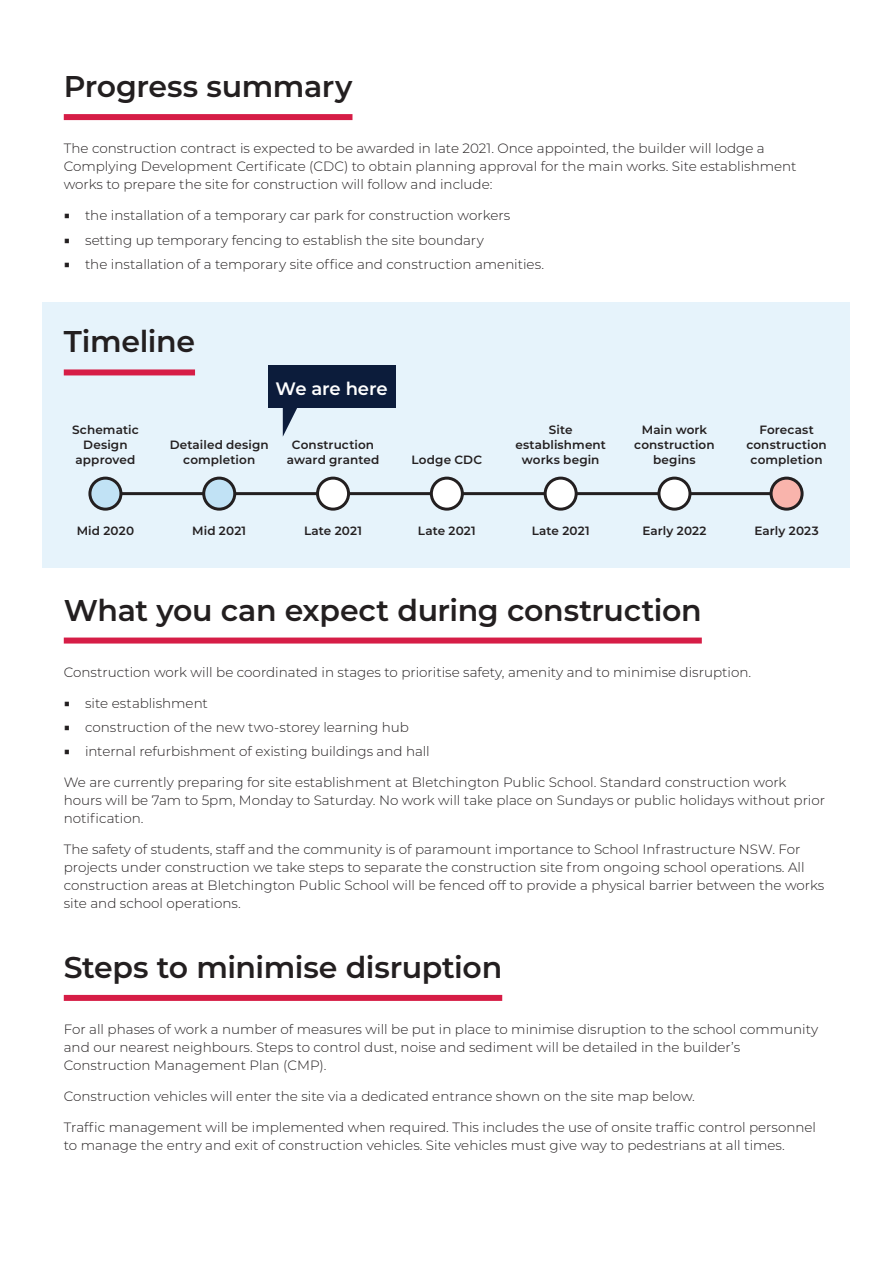
<style>
.page{position:relative;width:893px;height:1263px;background:#fff}
.page>*{position:absolute;margin:0;border:0;box-sizing:border-box;transform-origin:0 0}
.t1{font:600 30px "Montserrat";letter-spacing:-.015em;color:#231f20}
.t2{font:600 18px "Montserrat";letter-spacing:-.015em;color:#fff}
.t3{font:300 13.5px/18px "Montserrat";color:#231f20}
.t4{font:600 12px/15px "Montserrat";letter-spacing:.01em;color:#231f20;text-align:center}
.s1{font-size:11.55px}
</style>
<div class="page">
<div style="left:43px;top:302px;width:807px;height:265px;background:#e6f3fb"></div>
<div style="left:64px;top:369px;width:131px;height:6px;background:#d61d46"></div>
<div style="left:64px;top:114px;width:288px;height:6px;background:#d61d46"></div>
<hr style="left:103px;top:492px;width:681px;height:3px;background:#231f20">
<div style="left:268px;top:365px;width:127px;height:43px;background:#0c1c3b"></div>
<svg style="left:283px;top:408px;width:14px;height:28px"></svg>
<div style="left:90px;top:478px;width:31px;height:31px;background:#c1e2f5;border-radius:50%"></div>
<div style="left:88px;top:477px;width:34px;height:34px;border:3px solid #231f20;border-radius:50%"></div>
<div style="left:204px;top:478px;width:31px;height:31px;background:#c1e2f5;border-radius:50%"></div>
<div style="left:202px;top:477px;width:34px;height:34px;border:3px solid #231f20;border-radius:50%"></div>
<div style="left:318px;top:478px;width:31px;height:31px;background:#fff;border-radius:50%"></div>
<div style="left:316px;top:477px;width:34px;height:34px;border:3px solid #231f20;border-radius:50%"></div>
<div style="left:431px;top:478px;width:31px;height:31px;background:#fff;border-radius:50%"></div>
<div style="left:430px;top:477px;width:34px;height:34px;border:3px solid #231f20;border-radius:50%"></div>
<div style="left:545px;top:478px;width:31px;height:31px;background:#fff;border-radius:50%"></div>
<div style="left:544px;top:477px;width:34px;height:34px;border:3px solid #231f20;border-radius:50%"></div>
<div style="left:659px;top:478px;width:31px;height:31px;background:#fff;border-radius:50%"></div>
<div style="left:657px;top:477px;width:34px;height:34px;border:3px solid #231f20;border-radius:50%"></div>
<div style="left:771px;top:478px;width:31px;height:31px;background:#f9b4ac;border-radius:50%"></div>
<div style="left:770px;top:477px;width:34px;height:34px;border:3px solid #231f20;border-radius:50%"></div>
<div style="left:64px;top:637px;width:638px;height:6px;background:#d61d46"></div>
<div style="left:64px;top:995px;width:438px;height:6px;background:#d61d46"></div>
<h1 class="t1" style="left:64px;top:65px;width:290px">Progress summary</h1>
<p class="t3" style="left:64px;top:139px;width:734px">The construction contract is expected to be awarded in late 2021. Once appointed, the builder will lodge a<br>Complying Development Certificate (CDC) to obtain planning approval for the main works. Site establishment works to prepare the site for construction will follow and include:</p>
<p class="t3" style="left:64px;top:206px;width:448px"><span class="s1">■</span> the installation of a temporary car park for construction workers</p>
<p class="t3" style="left:64px;top:230px;width:422px"><span class="s1">■</span> setting up temporary fencing to establish the site boundary</p>
<p class="t3" style="left:64px;top:255px;width:482px"><span class="s1">■</span> the installation of a temporary site office and construction amenities.</p>
<h1 class="t1" style="left:64px;top:320px;width:133px">Timeline</h1>
<h2 class="t2" style="left:276px;top:376px;width:113px">We are here</h2>
<p class="t4" style="left:72px;top:422px;width:68px">Schematic<br>Design approved</p>
<p class="t4" style="left:170px;top:437px;width:101px">Detailed design completion</p>
<p class="t4" style="left:287px;top:437px;width:94px">Construction award granted</p>
<p class="t4" style="left:412px;top:452px;width:72px">Lodge CDC</p>
<p class="t4" style="left:515px;top:422px;width:92px">Site establishment works begin</p>
<p class="t4" style="left:634px;top:422px;width:82px">Main work construction begins</p>
<p class="t4" style="left:77px;top:523px;width:59px">Mid 2020</p>
<p class="t4" style="left:192px;top:523px;width:55px">Mid 2021</p>
<p class="t4" style="left:304px;top:523px;width:59px">Late 2021</p>
<p class="t4" style="left:418px;top:523px;width:59px">Late 2021</p>
<p class="t4" style="left:532px;top:523px;width:59px">Late 2021</p>
<p class="t4" style="left:642px;top:523px;width:66px">Early 2022</p>
<h1 class="t1" style="left:64px;top:589px;width:639px">What you can expect during construction</h1>
<p class="t4" style="left:746px;top:422px;width:82px">Forecast construction completion</p>
<p class="t4" style="left:754px;top:523px;width:66px">Early 2023</p>
<p class="t3" style="left:64px;top:663px;width:689px">Construction work will be coordinated in stages to prioritise safety, amenity and to minimise disruption.</p>
<p class="t3" style="left:64px;top:693px;width:146px"><span class="s1">■</span> site establishment</p>
<p class="t3" style="left:64px;top:718px;width:347px"><span class="s1">■</span> construction of the new two-storey learning hub</p>
<p class="t3" style="left:64px;top:742px;width:367px"><span class="s1">■</span> internal refurbishment of existing buildings and hall</p>
<p class="t3" style="left:64px;top:773px;width:763px">We are currently preparing for site establishment at Bletchington Public School. Standard construction work hours will be 7am to 5pm, Monday to Saturday. No work will take place on Sundays or public holidays without prior notification.</p>
<p class="t3" style="left:64px;top:840px;width:762px">The safety of students, staff and the community is of paramount importance to School Infrastructure NSW. For projects under construction we take steps to separate the construction site from ongoing school operations. All construction areas at Bletchington Public School will be fenced off to provide a physical barrier between the works site and school operations.</p>
<h1 class="t1" style="left:64px;top:946px;width:440px">Steps to minimise disruption</h1>
<p class="t3" style="left:64px;top:1020px;width:756px">For all phases of work a number of measures will be put in place to minimise disruption to the school community and our nearest neighbours. Steps to control dust, noise and sediment will be detailed in the builder’s<br>Construction Management Plan (CMP).</p>
<p class="t3" style="left:64px;top:1087px;width:633px">Construction vehicles will enter the site via a dedicated entrance shown on the site map below.</p>
<p class="t3" style="left:64px;top:1117px;width:754px">Traffic management will be implemented when required. This includes the use of onsite traffic control personnel to manage the entry and exit of construction vehicles. Site vehicles must give way to pedestrians at all times.</p>
</div>
